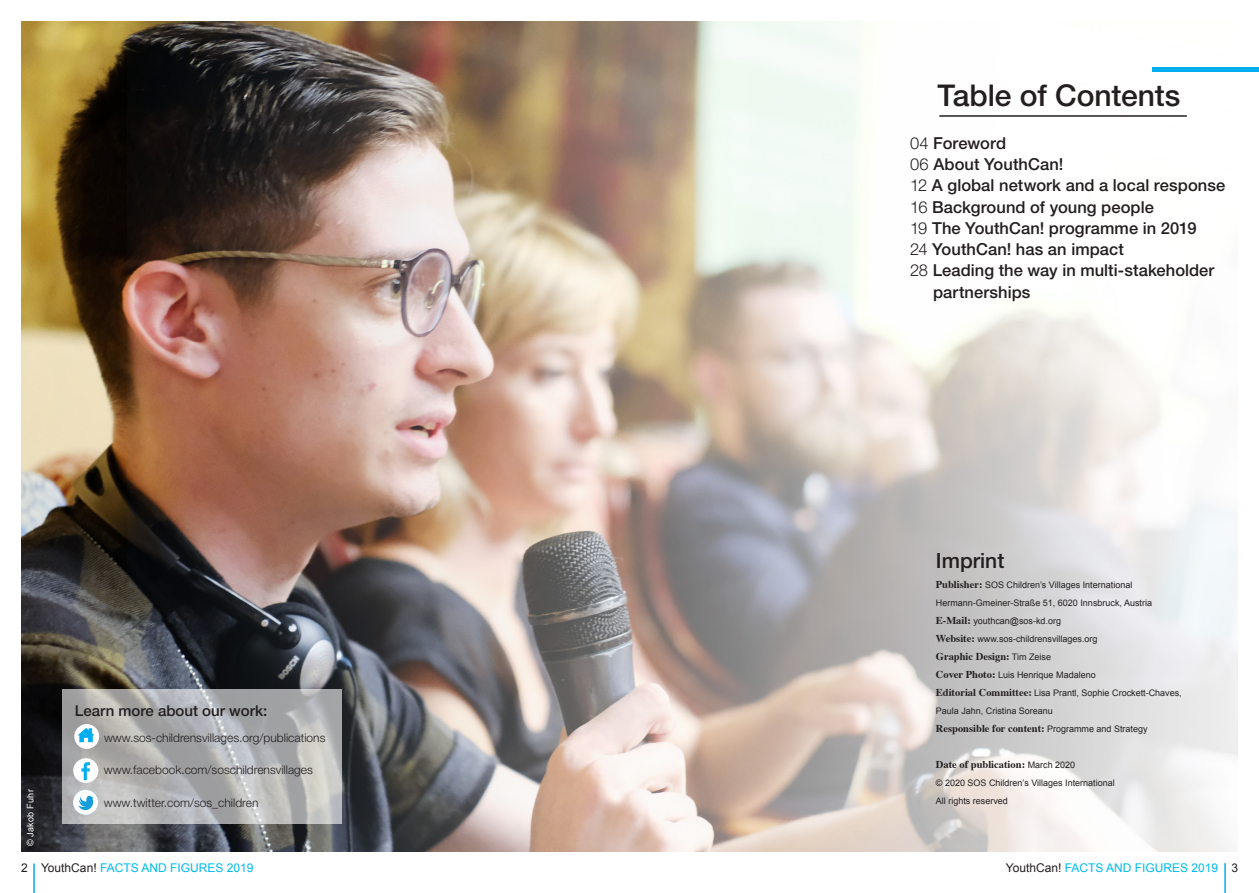
<style>
.page{position:relative;width:1259px;height:893px;background:#fff}
.page>*{position:absolute;margin:0;border:0;box-sizing:border-box;transform-origin:0 0}
.t1{font:500 30px "Helvetica Neue LT Std";letter-spacing:-.005em;color:#231f20}
.Fussnote{font:500 21px "Helvetica Neue LT Std";color:#231f20}
.Headline{font:500 16.5px "Helvetica Neue LT Std";letter-spacing:.005em;color:#231f20}
.Fussnote-2{font:500 15px "Helvetica Neue LT Std";color:#231f20}
.Fussnote-3{font:300 12px "Helvetica Neue LT Std";color:#231f20}
.t2{font:12px "Arial";color:#00baf1}
.Fliesstext{font:700 10.5px "Times";color:#231f20}
.Fliesstext-2{font:9px "Arial";color:#231f20}
.Fussnote-4{font:9px "Arial";letter-spacing:.03em;color:#fff}
.s1{font-weight:300}
.s2{font-family:"Times";font-weight:700;font-size:10.5px}
.s3{font-family:"Arial";font-weight:400;font-size:9px}
.s4{color:#231f20}
</style>
<div class="page">
<img style="left:21px;top:21px;width:1216px;height:830px">
<hr style="left:33px;top:863px;width:2px;height:30px;background:#00aeef">
<hr style="left:1224px;top:863px;width:1px;height:30px;background:#00aeef">
<hr style="left:939px;top:115px;width:248px;height:2px;background:#231f20">
<div style="left:1152px;top:67px;width:107px;height:5px;background:#00aeef"></div>
<svg style="left:63px;top:689px;width:279px;height:134px;background:#abacad"></svg>
<svg style="left:67px;top:695px;width:275px;height:128px;background:#b3b3b4"></svg>
<div style="left:73px;top:758px;width:25px;height:25px;background:#fff;border-radius:50%"></div>
<div style="left:74px;top:724px;width:25px;height:25px;background:#fff;border-radius:50%"></div>
<svg style="left:78px;top:728px;width:16px;height:14px"></svg>
<svg style="left:73px;top:790px;width:25px;height:25px"></svg>
<svg style="left:81px;top:762px;width:9px;height:18px"></svg>
<p class="t1" style="left:937px;top:78px;width:244px">Table of Contents</p>
<p class="Headline" style="left:910px;top:133px;width:97px"><span class="s1">04</span> Foreword</p>
<p class="Headline" style="left:910px;top:154px;width:155px"><span class="s1">06</span> About YouthCan!</p>
<p class="Headline" style="left:910px;top:176px;width:316px"><span class="s1">12</span> A global network and a local response</p>
<p class="Headline" style="left:910px;top:197px;width:245px"><span class="s1">16</span> Background of young people</p>
<p class="Headline" style="left:910px;top:218px;width:288px"><span class="s1">19</span> The YouthCan! programme in 2019</p>
<p class="Headline" style="left:910px;top:239px;width:215px"><span class="s1">24</span> YouthCan! has an impact</p>
<p class="Headline" style="left:910px;top:261px;width:306px"><span class="s1">28</span> Leading the way in multi-stakeholder</p>
<p class="Headline" style="left:933px;top:282px;width:99px">partnerships</p>
<p class="Fussnote-4" style="left:24px;top:846px;width:59px;rotate:-90deg">© Jakob Fuhr</p>
<p class="Fussnote-2" style="left:75px;top:701px;width:194px">Learn more about our work:</p>
<p class="Fussnote-3" style="left:104px;top:731px;width:223px">www.sos-childrensvillages.org/publications</p>
<p class="Fussnote-3" style="left:104px;top:762px;width:210px">www.facebook.com/soschildrensvillages</p>
<p class="Fussnote-3" style="left:104px;top:795px;width:156px">www.twitter.com/sos_children</p>
<p class="Fussnote" style="left:936px;top:548px;width:70px">Imprint</p>
<p class="Fliesstext-2" style="left:936px;top:579px;width:198px"><span class="s2">Publisher:</span> SOS Children’s Villages International</p>
<p class="Fliesstext-2" style="left:936px;top:597px;width:218px">Hermann-Gmeiner-Straße 51, 6020 Innsbruck, Austria</p>
<p class="Fliesstext-2" style="left:936px;top:615px;width:127px"><span class="s2">E-Mail:</span> youthcan@sos-kd.org</p>
<p class="Fliesstext-2" style="left:936px;top:633px;width:163px"><span class="s2">Website:</span> www.sos-childrensvillages.org</p>
<p class="Fliesstext" style="left:936px;top:647px;width:117px">Graphic Design: <span class="s3">Tim Zeise</span></p>
<p class="Fliesstext-2" style="left:936px;top:669px;width:161px"><span class="s2">Cover Photo:</span> Luis Henrique Madaleno</p>
<p class="Fliesstext-2" style="left:936px;top:687px;width:247px"><span class="s2">Editorial Committee:</span> Lisa Prantl, Sophie Crockett-Chaves,</p>
<p class="Fliesstext-2" style="left:936px;top:705px;width:119px">Paula Jahn, Cristina Soreanu</p>
<p class="Fliesstext" style="left:936px;top:719px;width:213px">Responsible for content: <span class="s3">Programme and Strategy</span></p>
<p class="Fliesstext" style="left:936px;top:755px;width:141px">Date of publication: <span class="s3">March 2020</span></p>
<p class="Fliesstext-2" style="left:936px;top:777px;width:180px">© 2020 SOS Children’s Villages International</p>
<p class="Fliesstext-2" style="left:936px;top:795px;width:74px">All rights reserved</p>
<p class="t2" style="left:21px;top:860px;width:234px"><span class="s4">2 YouthCan!</span> FACTS AND FIGURES 2019</p>
<p class="t2" style="left:1006px;top:860px;width:234px"><span class="s4">YouthCan!</span> FACTS AND FIGURES 2019 <span class="s4">3</span></p>
</div>
